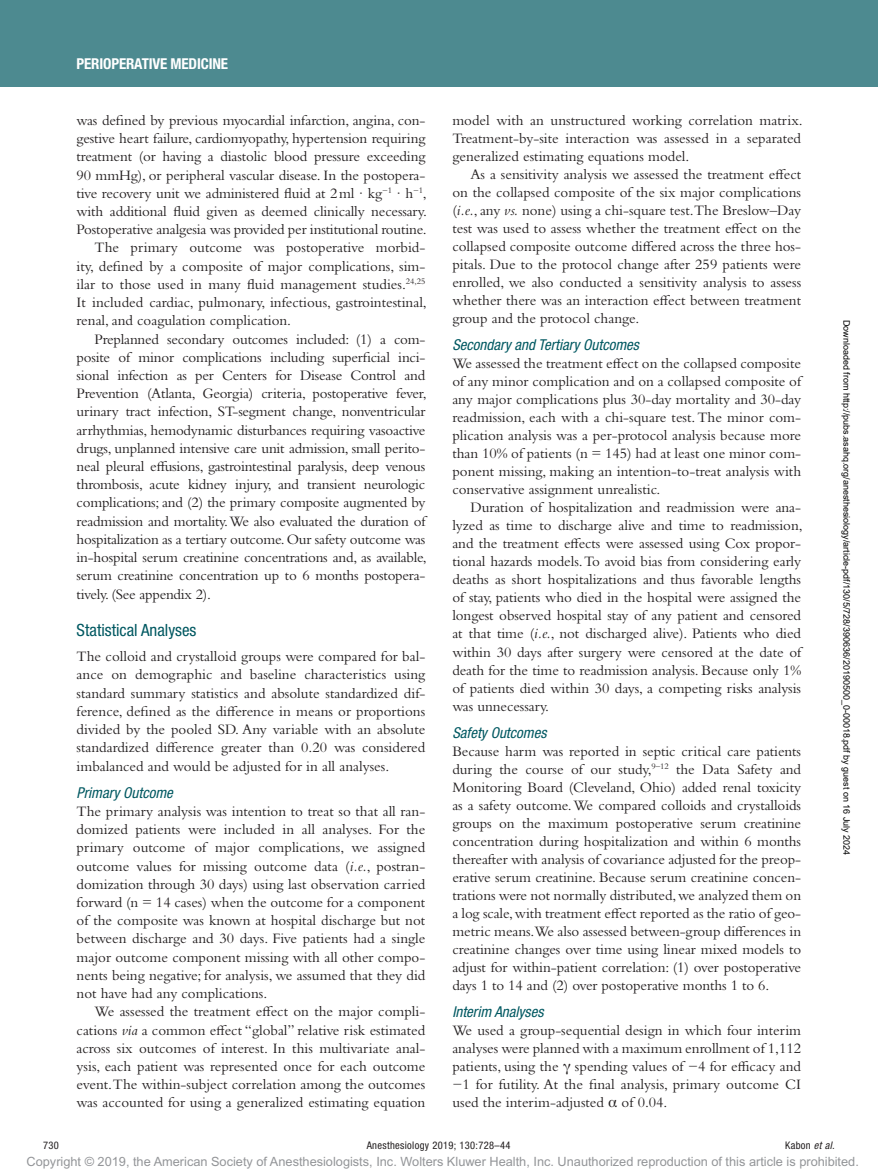
<style>
.page{position:relative;width:878px;height:1175px;background:#fff}
.page>*{position:absolute;margin:0;border:0;box-sizing:border-box;transform-origin:0 0}
.t1{font:condensed 16.8px "Helvetica Neue LT Std";color:#005861}
.t2{font:15px/18px "Bembo Std";letter-spacing:-.01em;color:#231f20;text-align:justify}
.t3{font:italic condensed 15px "Helvetica Neue LT Std";color:#005861}
.t4{font:700 condensed 15px "Helvetica Neue LT Std";letter-spacing:-.01em;color:#fff}
.t5{font:12.75px "Arial MT Std";color:#939598}
.t6{font:condensed 10.5px "Helvetica Neue LT Std";letter-spacing:.03em;color:#231f20}
.t7{font:9px "Arial";color:#000}
.s1{font-style:italic}
.s2{font-family:"Gandhari Unicode"}
</style>
<div class="page">
<div style="left:0;top:0;width:878px;height:86px;background:#4d8a90"></div>
<p class="t4" style="left:77px;top:54px;width:153px">PERIOPERATIVE MEDICINE</p>
<p class="t2" style="left:77px;top:111px;width:350px">was defined by previous myocardial infarction, angina, con-</p>
<p class="t2" style="left:77px;top:129px;width:350px">gestive heart failure, cardiomyopathy, hypertension requiring</p>
<p class="t2" style="left:77px;top:147px;width:350px">treatment (or having a diastolic blood pressure exceeding</p>
<p class="t2" style="left:77px;top:165px;width:350px">90 mmHg), or peripheral vascular disease. In the postopera-</p>
<p class="t2" style="left:77px;top:184px;width:352px">tive recovery unit we administered fluid at 2ml · kg<sup>−1</sup> · h<sup>−1</sup>,</p>
<p class="t2" style="left:77px;top:202px;width:352px">with additional fluid given as deemed clinically necessary.</p>
<p class="t2" style="left:77px;top:220px;width:352px">Postoperative analgesia was provided per institutional routine.</p>
<p class="t2" style="left:95px;top:238px;width:332px">The primary outcome was postoperative morbid-</p>
<p class="t2" style="left:77px;top:257px;width:350px">ity, defined by a composite of major complications, sim-</p>
<p class="t2" style="left:77px;top:275px;width:350px">ilar to those used in many fluid management studies.<sup>24,25</sup></p>
<p class="t2" style="left:77px;top:293px;width:352px">It included cardiac, pulmonary, infectious, gastrointestinal,</p>
<p class="t2" style="left:77px;top:311px;width:216px">renal, and coagulation complication.</p>
<p class="t2" style="left:95px;top:329px;width:332px">Preplanned secondary outcomes included: (1) a com-</p>
<p class="t2" style="left:77px;top:348px;width:350px">posite of minor complications including superficial inci-</p>
<p class="t2" style="left:77px;top:366px;width:350px">sional infection as per Centers for Disease Control and</p>
<p class="t2" style="left:77px;top:384px;width:352px">Prevention (Atlanta, Georgia) criteria, postoperative fever,</p>
<p class="t2" style="left:77px;top:402px;width:350px">urinary tract infection, ST-segment change, nonventricular</p>
<p class="t2" style="left:77px;top:420px;width:350px">arrhythmias, hemodynamic disturbances requiring vasoactive</p>
<p class="t2" style="left:77px;top:439px;width:350px">drugs, unplanned intensive care unit admission, small perito-</p>
<p class="t2" style="left:77px;top:457px;width:350px">neal pleural effusions, gastrointestinal paralysis, deep venous</p>
<p class="t2" style="left:77px;top:475px;width:350px">thrombosis, acute kidney injury, and transient neurologic</p>
<p class="t2" style="left:77px;top:493px;width:350px">complications; and (2) the primary composite augmented by</p>
<p class="t2" style="left:77px;top:511px;width:350px">readmission and mortality. We also evaluated the duration of</p>
<p class="t2" style="left:77px;top:530px;width:350px">hospitalization as a tertiary outcome. Our safety outcome was</p>
<p class="t2" style="left:77px;top:548px;width:352px">in-hospital serum creatinine concentrations and, as available,</p>
<p class="t2" style="left:77px;top:566px;width:350px">serum creatinine concentration up to 6 months postopera-</p>
<p class="t2" style="left:77px;top:584px;width:136px">tively. (See appendix 2).</p>
<p class="t1" style="left:77px;top:620px;width:121px">Statistical Analyses</p>
<p class="t2" style="left:77px;top:647px;width:350px">The colloid and crystalloid groups were compared for bal&shy;ance on demographic and baseline characteristics using standard summary statistics and absolute standardized dif&shy;ference, defined as the difference in means or proportions divided by the pooled SD. Any variable with an absolute standardized difference greater than 0.20 was considered imbalanced and would be adjusted for in all analyses.</p>
<p class="t3" style="left:77px;top:783px;width:98px">Primary Outcome</p>
<p class="t2" style="left:77px;top:802px;width:350px">The primary analysis was intention to treat so that all ran&shy;domized patients were included in all analyses. For the primary outcome of major complications, we assigned outcome values for missing outcome data (<span class="s1">i.e.</span>, postran&shy;domization through 30 days) using last observation carried forward (n = 14 cases) when the outcome for a component of the composite was known at hospital discharge but not between discharge and 30 days. Five patients had a single major outcome component missing with all other compo&shy;nents being negative; for analysis, we assumed that they did not have had any complications.</p>
<p class="t2" style="left:77px;top:1002px;width:350px;text-indent:18px">We assessed the treatment effect on the major compli&shy;cations <span class="s1">via</span> a common effect “global” relative risk estimated across six outcomes of interest. In this multivariate anal&shy;ysis, each patient was represented once for each outcome event.The within-subject correlation among the outcomes was accounted for using a generalized estimating equation</p>
<p class="t2" style="left:452px;top:111px;width:352px">model with an unstructured working correlation matrix.<br>Treatment-by-site interaction was assessed in a separated generalized estimating equations model.</p>
<p class="t2" style="left:452px;top:165px;width:350px;text-indent:18px">As a sensitivity analysis we assessed the treatment effect on the collapsed composite of the six major complications (<span class="s1">i.e.</span>, any <span class="s1">vs.</span> none) using a chi-square test.The Breslow–Day test was used to assess whether the treatment effect on the collapsed composite outcome differed across the three hos&shy;pitals. Due to the protocol change after 259 patients were enrolled, we also conducted a sensitivity analysis to assess whether there was an interaction effect between treatment group and the protocol change.</p>
<p class="t3" style="left:452px;top:336px;width:188px">Secondary and Tertiary Outcomes</p>
<p class="t2" style="left:452px;top:354px;width:350px">We assessed the treatment effect on the collapsed composite of any minor complication and on a collapsed composite of any major complications plus 30-day mortality and 30-day readmission, each with a chi-square test. The minor com&shy;plication analysis was a per-protocol analysis because more than 10% of patients (n = 145) had at least one minor com&shy;ponent missing, making an intention-to-treat analysis with conservative assignment unrealistic.</p>
<p class="t2" style="left:452px;top:498px;width:352px;text-indent:18px">Duration of hospitalization and readmission were ana&shy;lyzed as time to discharge alive and time to readmission, and the treatment effects were assessed using Cox propor&shy;tional hazards models. To avoid bias from considering early deaths as short hospitalizations and thus favorable lengths of stay, patients who died in the hospital were assigned the longest observed hospital stay of any patient and censored at that time (<span class="s1">i.e.</span>, not discharged alive). Patients who died within 30 days after surgery were censored at the date of death for the time to readmission analysis. Because only 1% of patients died within 30 days, a competing risks analysis was unnecessary.</p>
<p class="t3" style="left:452px;top:723px;width:96px">Safety Outcomes</p>
<p class="t2" style="left:452px;top:741px;width:350px">Because harm was reported in septic critical care patients during the course of our study,<sup>9–12</sup> the Data Safety and Monitoring Board (Cleveland, Ohio) added renal toxicity as a safety outcome. We compared colloids and crystalloids groups on the maximum postoperative serum creatinine concentration during hospitalization and within 6 months thereafter with analysis of covariance adjusted for the preop&shy;erative serum creatinine. Because serum creatinine concen&shy;trations were not normally distributed, we analyzed them on a log scale, with treatment effect reported as the ratio of geo&shy;metric means.We also assessed between-group differences in creatinine changes over time using linear mixed models to adjust for within-patient correlation: (1) over postoperative days 1 to 14 and (2) over postoperative months 1 to 6.</p>
<p class="t3" style="left:452px;top:1003px;width:93px">Interim Analyses</p>
<p class="t2" style="left:452px;top:1021px;width:350px">We used a group-sequential design in which four interim analyses were planned with a maximum enrollment of 1,112 patients, using the <span class="s2">γ</span> spending values of −4 for efficacy and −1 for futility. At the final analysis, primary outcome CI used the interim-adjusted <span class="s2">α</span> of 0.04.</p>
<p class="t7" style="left:850px;top:320px;width:537px;rotate:90deg">Downloaded from http://pubs.asahq.org/anesthesiology/article-pdf/130/5/728/390636/20190500_0-00018.pdf by guest on 16 July 2024</p>
<p class="t6" style="left:43px;top:1139px;width:17px">730</p>
<p class="t6" style="left:367px;top:1139px;width:145px">Anesthesiology 2019; 130:728–44</p>
<p class="t6" style="left:785px;top:1139px;width:51px">Kabon <span class="s1">et al.</span></p>
<p class="t5" style="left:27px;top:1154px;width:833px">Copyright © 2019, the American Society of Anesthesiologists, Inc. Wolters Kluwer Health, Inc. Unauthorized reproduction of this article is prohibited.</p>
</div>
